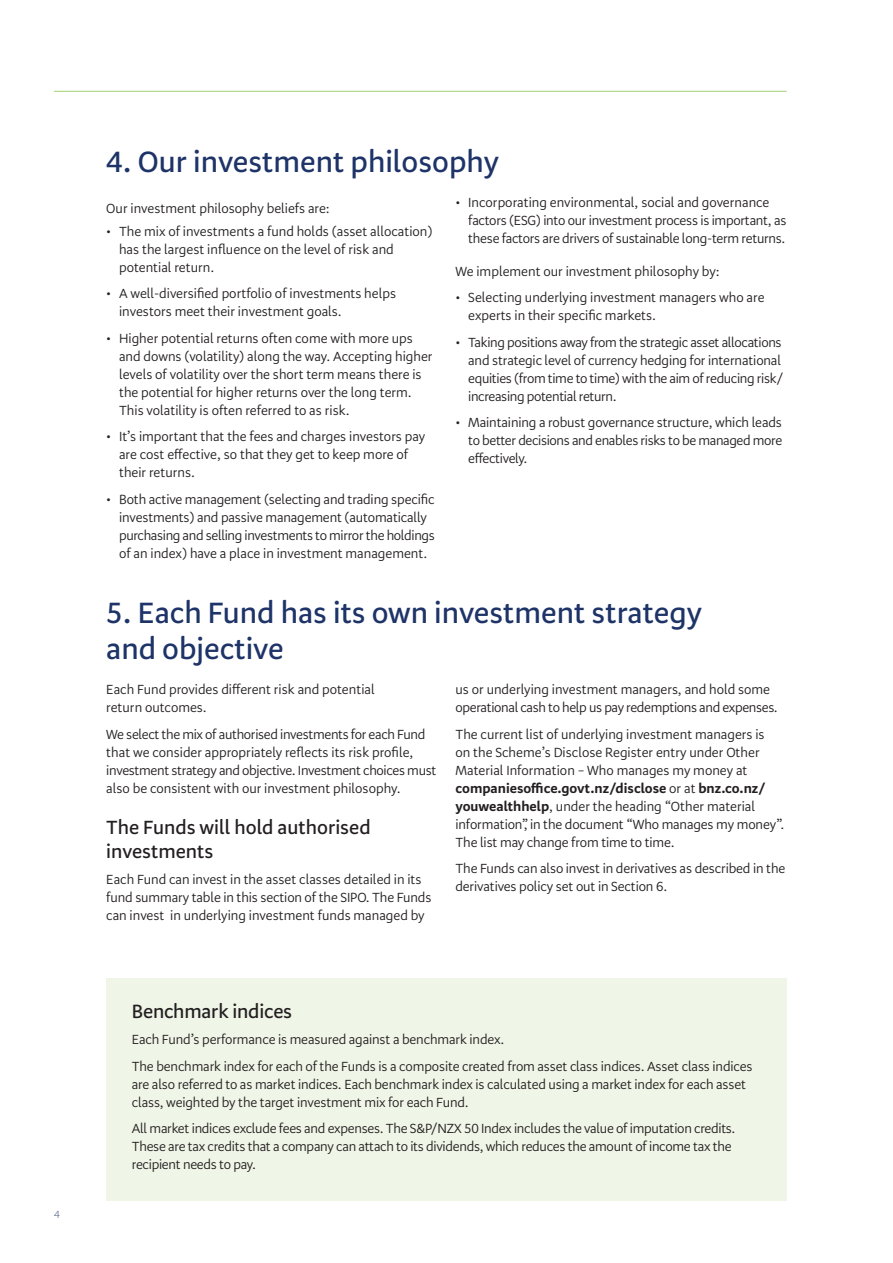
<style>
.page{position:relative;width:893px;height:1263px;background:#fff}
.page>*{position:absolute;margin:0;border:0;box-sizing:border-box;transform-origin:0 0}
.Heading{font:600 30px/36px "Serrano Pro";color:#1e3468}
.Body_copy{font:600 19.5px/24px "Serrano Pro";color:#231f20}
.Body_copy-2{font:13.5px/18px "Serrano Pro";letter-spacing:-.01em;color:#231f20}
.Body_copy_BULLETED{font:13.5px/18px "Serrano Pro";letter-spacing:-.005em;color:#231f20}
.Body_copy_BULLETED-2{font:13.5px/18px "Serrano Pro";letter-spacing:-.025em;color:#231f20}
.t1{font:300 10.5px "Serrano Pro";color:#1e3468}
.s1{font-weight:700}
</style>
<div class="page">
<hr style="left:54px;top:91px;width:733px;height:1px;background:#a1d076">
<div style="left:106px;top:978px;width:681px;height:222px;background:#eff6e7"></div>
<p class="t1" style="left:54px;top:1209px;width:7px">4</p>
<p class="Heading" style="left:106px;top:145px;width:394px">4. Our investment philosophy</p>
<p class="Body_copy-2" style="left:106px;top:200px;width:225px">Our investment philosophy beliefs are:</p>
<p class="Body_copy_BULLETED" style="left:119px;top:222px;width:315px;text-indent:-13px">• The mix of investments a fund holds (asset allocation) has the largest influence on the level of risk and potential return.</p>
<p class="Body_copy_BULLETED" style="left:119px;top:285px;width:279px;text-indent:-13px">• A well-diversified portfolio of investments helps investors meet their investment goals.</p>
<p class="Body_copy_BULLETED" style="left:119px;top:329px;width:315px;text-indent:-13px">• Higher potential returns often come with more ups and downs (volatility) along the way. Accepting higher levels of volatility over the short term means there is the potential for higher returns over the long term.<br>This volatility is often referred to as risk.</p>
<p class="Body_copy_BULLETED" style="left:119px;top:428px;width:308px;text-indent:-13px">• It’s important that the fees and charges investors pay are cost effective, so that they get to keep more of their returns.</p>
<p class="Body_copy_BULLETED" style="left:119px;top:490px;width:317px;text-indent:-13px">• Both active management (selecting and trading specific investments) and passive management (automatically purchasing and selling investments to mirror the holdings of an index) have a place in investment management.</p>
<p class="Body_copy_BULLETED" style="left:468px;top:194px;width:320px;text-indent:-13px">• Incorporating environmental, social and governance factors (ESG) into our investment process is important, as these factors are drivers of sustainable long-term returns.</p>
<p class="Body_copy-2" style="left:455px;top:263px;width:266px">We implement our investment philosophy by:</p>
<p class="Body_copy_BULLETED" style="left:468px;top:289px;width:298px;text-indent:-13px">• Selecting underlying investment managers who are experts in their specific markets.</p>
<p class="Body_copy_BULLETED-2" style="left:468px;top:334px;width:317px;text-indent:-13px">• Taking positions away from the strategic asset allocations and strategic level of currency hedging for international equities (from time to time) with the aim of reducing risk/ increasing potential return.</p>
<p class="Body_copy_BULLETED" style="left:468px;top:414px;width:315px;text-align:justify;text-indent:-13px">• Maintaining a robust governance structure, which leads to better decisions and enables risks to be managed more effectively.</p>
<p class="Heading" style="left:106px;top:596px;width:597px">5. Each Fund has its own investment strategy and objective</p>
<p class="Body_copy-2" style="left:106px;top:681px;width:270px">Each Fund provides different risk and potential return outcomes.</p>
<p class="Body_copy-2" style="left:106px;top:726px;width:332px">We select the mix of authorised investments for each Fund that we consider appropriately reflects its risk profile, investment strategy and objective. Investment choices must also be consistent with our investment philosophy.</p>
<p class="Body_copy" style="left:106px;top:816px;width:266px">The Funds will hold authorised investments</p>
<p class="Body_copy-2" style="left:106px;top:871px;width:327px">Each Fund can invest in the asset classes detailed in its fund summary table in this section of the SIPO. The Funds can invest in underlying investment funds managed by</p>
<p class="Body_copy-2" style="left:455px;top:681px;width:324px">us or underlying investment managers, and hold some operational cash to help us pay redemptions and expenses.</p>
<p class="Body_copy-2" style="left:455px;top:726px;width:330px">The current list of underlying investment managers is<br>on the Scheme’s Disclose Register entry under Other Material Information – Who manages my money at <span class="s1">companiesoffice.govt.nz/disclose</span> or at <span class="s1">bnz.co.nz/ youwealthhelp</span>, under the heading “Other material information”, in the document “Who manages my money”.<br>The list may change from time to time.</p>
<p class="Body_copy-2" style="left:455px;top:860px;width:331px">The Funds can also invest in derivatives as described in the derivatives policy set out in Section 6.</p>
<p class="Body_copy" style="left:132px;top:999px;width:162px">Benchmark indices</p>
<p class="Body_copy-2" style="left:132px;top:1031px;width:374px">Each Fund’s performance is measured against a benchmark index.</p>
<p class="Body_copy-2" style="left:132px;top:1057px;width:622px">The benchmark index for each of the Funds is a composite created from asset class indices. Asset class indices are also referred to as market indices. Each benchmark index is calculated using a market index for each asset class, weighted by the target investment mix for each Fund.</p>
<p class="Body_copy-2" style="left:132px;top:1120px;width:605px">All market indices exclude fees and expenses. The S&amp;P/NZX 50 Index includes the value of imputation credits.<br>These are tax credits that a company can attach to its dividends, which reduces the amount of income tax the recipient needs to pay.</p>
</div>
